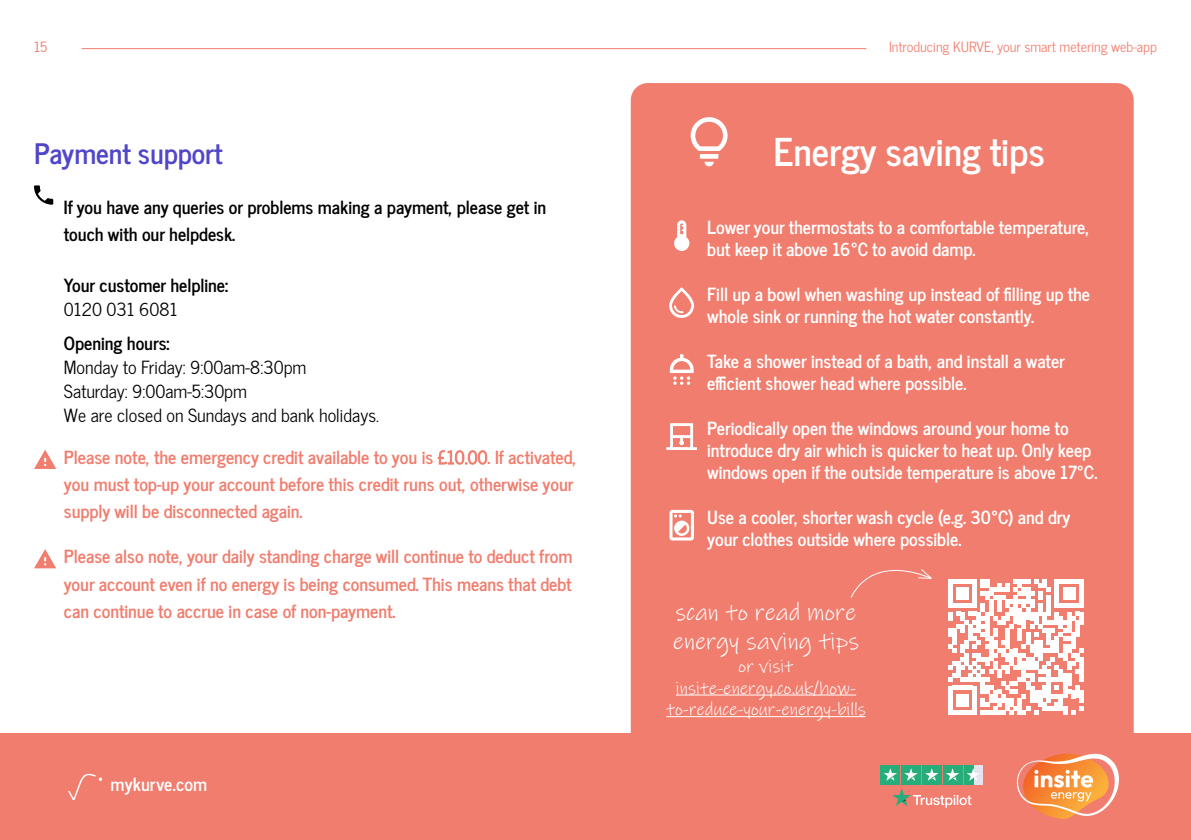
<style>
.page{position:relative;width:1191px;height:840px;background:#fff}
.page>*{position:absolute;margin:0;border:0;box-sizing:border-box;transform-origin:0 0}
.t1{font:700 38px "News Cycle";color:#fff}
.t2{font:700 28px "News Cycle";color:#5046c8}
.t3{font:24px/28.8px "Ink Free";color:#fff}
.t4{font:700 18px/21.6px "News Cycle";color:#fff}
.t5{font:700 18px/27px "News Cycle";color:#f07d6e}
.t6{font:700 18px/27px "News Cycle";color:#000}
.t7{font:18px/24px "News Cycle";color:#000}
.t8{font:18px/21.6px "Ink Free";color:#fff;text-align:center}
.t9{font:14px "News Cycle";color:#f07d6e}
.s1{font-weight:400}
</style>
<div class="page">
<div style="left:0;top:732px;width:1191px;height:107px;background:#f07d6e"></div>
<svg style="left:1017px;top:753px;width:102px;height:65px"></svg>
<svg style="left:892px;top:788px;width:79px;height:19px"></svg>
<div style="left:973px;top:764px;width:9px;height:19px;background:#e5e3ed"></div>
<div style="left:963px;top:764px;width:10px;height:19px;background:#27ad7a"></div>
<div style="left:880px;top:764px;width:20px;height:19px;background:#27ad7a"></div>
<div style="left:901px;top:764px;width:19px;height:19px;background:#27ad7a"></div>
<div style="left:922px;top:764px;width:19px;height:19px;background:#27ad7a"></div>
<div style="left:943px;top:764px;width:19px;height:19px;background:#27ad7a"></div>
<svg style="left:884px;top:768px;width:13px;height:12px"></svg>
<svg style="left:904px;top:768px;width:13px;height:12px"></svg>
<svg style="left:925px;top:768px;width:13px;height:12px"></svg>
<svg style="left:946px;top:768px;width:13px;height:12px"></svg>
<svg style="left:966px;top:767px;width:13px;height:13px"></svg>
<svg style="left:68px;top:773px;width:34px;height:26px"></svg>
<hr style="left:82px;top:48px;width:784px;height:1px;background:#f07d6e">
<svg style="left:34px;top:450px;width:22px;height:18px"></svg>
<svg style="left:34px;top:549px;width:22px;height:19px"></svg>
<svg style="left:34px;top:185px;width:19px;height:19px"></svg>
<div style="left:631px;top:83px;width:502px;height:649px;background:#f07d6e"></div>
<svg style="left:669px;top:509px;width:25px;height:31px"></svg>
<svg style="left:666px;top:423px;width:31px;height:26px"></svg>
<svg style="left:670px;top:354px;width:23px;height:31px"></svg>
<svg style="left:669px;top:287px;width:25px;height:31px"></svg>
<svg style="left:674px;top:220px;width:15px;height:31px"></svg>
<svg style="left:690px;top:117px;width:37px;height:49px"></svg>
<svg style="left:948px;top:578px;width:135px;height:136px"></svg>
<svg style="left:850px;top:566px;width:84px;height:32px;background:#f08274"></svg>
<hr style="left:676px;top:694px;width:180px;height:1px;background:#fff">
<hr style="left:666px;top:715px;width:199px;height:1px;background:#fff">
<p class="t9" style="left:34px;top:34px;width:15px">15</p>
<p class="t9" style="left:889px;top:34px;width:269px">Introducing KURVE, your smart metering web-app</p>
<h2 class="t2" style="left:34px;top:129px;width:190px">Payment support</h2>
<p class="t6" style="left:64px;top:192px;width:484px">If you have any queries or problems making a payment, please get in touch with our helpdesk.</p>
<p class="t6" style="left:64px;top:269px;width:166px">Your customer helpline:</p>
<p class="t7" style="left:64px;top:296px;width:115px">0120 031 6081</p>
<p class="t6" style="left:64px;top:327px;width:107px">Opening hours:</p>
<p class="t7" style="left:64px;top:354px;width:316px">Monday to Friday: 9:00am-8:30pm<br>Saturday: 9:00am-5:30pm<br>We are closed on Sundays and bank holidays.</p>
<p class="t5" style="left:64px;top:442px;width:514px">Please note, the emergency credit available to you is <span class="s1">£10.00</span>. If activated, you must top-up your account before this credit runs out, otherwise your supply will be disconnected again.</p>
<p class="t5" style="left:64px;top:541px;width:510px;text-align:justify">Please also note, your daily standing charge will continue to deduct from your account even if no energy is being consumed. This means that debt can continue to accrue in case of non-payment.</p>
<p class="t4" style="left:111px;top:771px;width:98px">mykurve.com</p>
<h1 class="t1" style="left:773px;top:118px;width:273px">Energy saving tips</h1>
<p class="t4" style="left:707px;top:215px;width:383px">Lower your thermostats to a comfortable temperature, but keep it above 16°C to avoid damp.</p>
<p class="t4" style="left:707px;top:282px;width:384px">Fill up a bowl when washing up instead of filling up the whole sink or running the hot water constantly.</p>
<p class="t4" style="left:707px;top:349px;width:359px">Take a shower instead of a bath, and install a water efficient shower head where possible.</p>
<p class="t4" style="left:707px;top:416px;width:392px">Periodically open the windows around your home to introduce dry air which is quicker to heat up. Only keep windows open if the outside temperature is above 17°C.</p>
<p class="t4" style="left:707px;top:504px;width:365px">Use a cooler, shorter wash cycle (e.g. 30°C) and dry your clothes outside where possible.</p>
<h3 class="t3" style="left:673px;top:597px;width:187px">scan to read more energy saving tips</h3>
<p class="t8" style="left:666px;top:655px;width:201px">or visit insite-energy.co.uk/how&shy;to-reduce-your-energy-bills</p>
</div>
